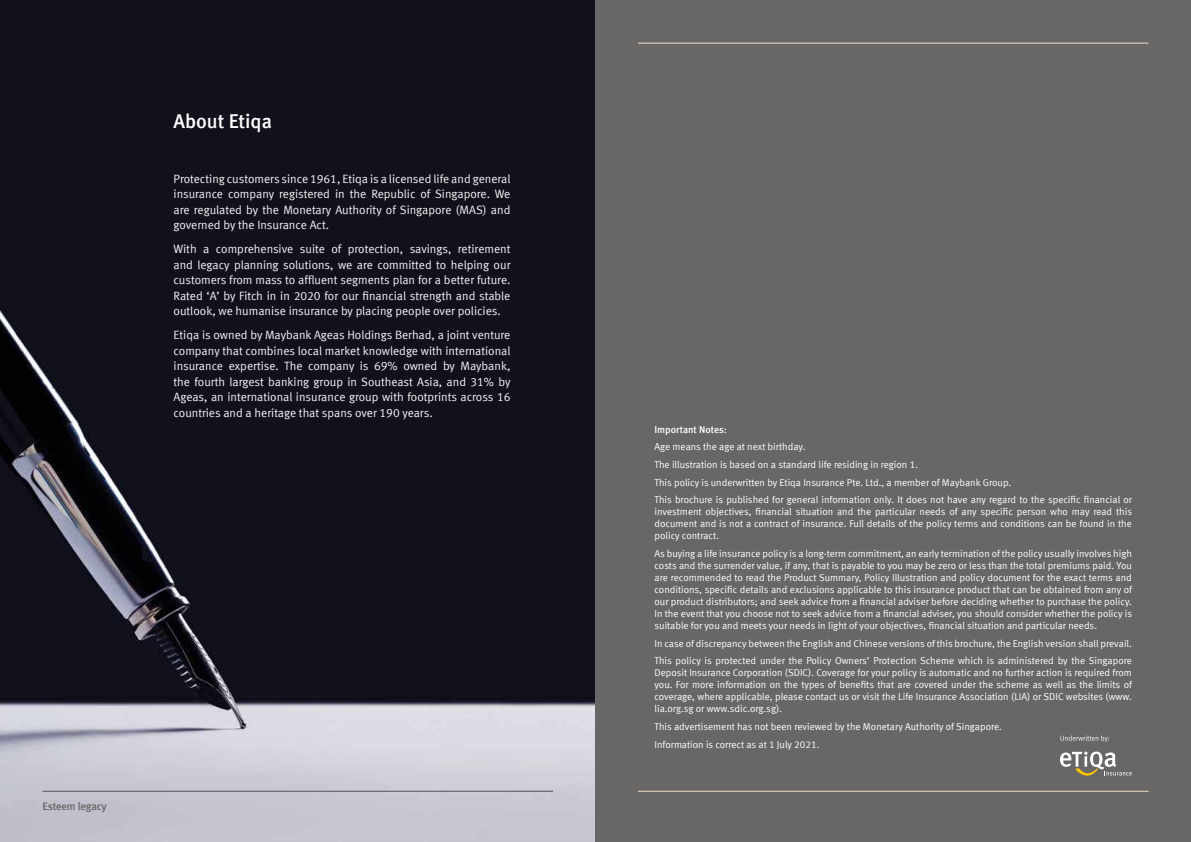
<style>
.page{position:relative;width:1191px;height:842px;background:#fff}
.page>*{position:absolute;margin:0;border:0;box-sizing:border-box;transform-origin:0 0}
.t1{font:500 20px "Meta";color:#fff}
.t2{font:12px/15.5px "Meta Normal LF";color:#f4f4f5;text-align:justify}
.t3{font:11px "Meta Medium LF";letter-spacing:-.025em;color:#686766}
.t4{font:10px/12px "Meta Normal LF";color:#fff}
.t5{font:10px "Meta Medium LF";color:#fff}
</style>
<div class="page">
<img style="left:0;top:0;width:595px;height:842px">
<div style="left:595px;top:0;width:596px;height:842px;background:#686766"></div>
<hr style="left:43px;top:791px;width:510px;height:1px;background:#686766">
<hr style="left:638px;top:43px;width:510px;height:1px;background:#d8cbb7">
<hr style="left:638px;top:791px;width:510px;height:1px;background:#d8cbb7">
<svg style="left:1060px;top:751px;width:72px;height:24px"></svg>
<svg style="left:1060px;top:735px;width:49px;height:7px"></svg>
<h1 class="t1" style="left:173px;top:109px;width:100px">About Etiqa</h1>
<p class="t2" style="left:173px;top:171px;width:338px">Protecting customers since 1961, Etiqa is a licensed life and general insurance company registered in the Republic of Singapore. We are regulated by the Monetary Authority of Singapore (MAS) and governed by the Insurance Act.</p>
<p class="t2" style="left:173px;top:241px;width:338px">With a comprehensive suite of protection, savings, retirement and legacy planning solutions, we are committed to helping our customers from mass to affluent segments plan for a better future.<br>Rated ‘A’ by Fitch in in 2020 for our financial strength and stable outlook, we humanise insurance by placing people over policies.</p>
<p class="t2" style="left:173px;top:327px;width:338px">Etiqa is owned by Maybank Ageas Holdings Berhad, a joint venture company that combines local market knowledge with international insurance expertise. The company is 69% owned by Maybank, the fourth largest banking group in Southeast Asia, and 31% by Ageas, an international insurance group with footprints across 16 countries and a heritage that spans over 190 years.</p>
<p class="t3" style="left:43px;top:800px;width:66px">Esteem legacy</p>
<p class="t5" style="left:654px;top:423px;width:74px">Important Notes:</p>
<p class="t4" style="left:654px;top:438px;width:479px;line-height:17.7px">Age means the age at next birthday.<br>The illustration is based on a standard life residing in region 1.<br>This policy is underwritten by Etiqa Insurance Pte. Ltd., a member of Maybank Group.<br>This brochure is published for general information only. It does not have any regard to the specific financial or</p>
<p class="t4" style="left:654px;top:506px;width:479px;text-align:justify">investment objectives, financial situation and the particular needs of any specific person who may read this document and is not a contract of insurance. Full details of the policy terms and conditions can be found in the policy contract.</p>
<p class="t4" style="left:654px;top:547px;width:479px;text-align:justify">As buying a life insurance policy is a long-term commitment, an early termination of the policy usually involves high costs and the surrender value, if any, that is payable to you may be zero or less than the total premiums paid. You are recommended to read the Product Summary, Policy Illustration and policy document for the exact terms and conditions, specific details and exclusions applicable to this insurance product that can be obtained from any of our product distributors; and seek advice from a financial adviser before deciding whether to purchase the policy.<br>In the event that you choose not to seek advice from a financial adviser, you should consider whether the policy is suitable for you and meets your needs in light of your objectives, financial situation and particular needs.</p>
<p class="t4" style="left:654px;top:634px;width:479px;line-height:17.7px">In case of discrepancy between the English and Chinese versions of this brochure, the English version shall prevail.<br>This policy is protected under the Policy Owners’ Protection Scheme which is administered by the Singapore</p>
<p class="t4" style="left:654px;top:667px;width:479px;text-align:justify">Deposit Insurance Corporation (SDIC). Coverage for your policy is automatic and no further action is required from you. For more information on the types of benefits that are covered under the scheme as well as the limits of coverage, where applicable, please contact us or visit the Life Insurance Association (LIA) or SDIC websites (www. lia.org.sg or www.sdic.org.sg).</p>
<p class="t4" style="left:654px;top:717px;width:349px;line-height:17.7px">This advertisement has not been reviewed by the Monetary Authority of Singapore.<br>Information is correct as at 1 July 2021.</p>
</div>
